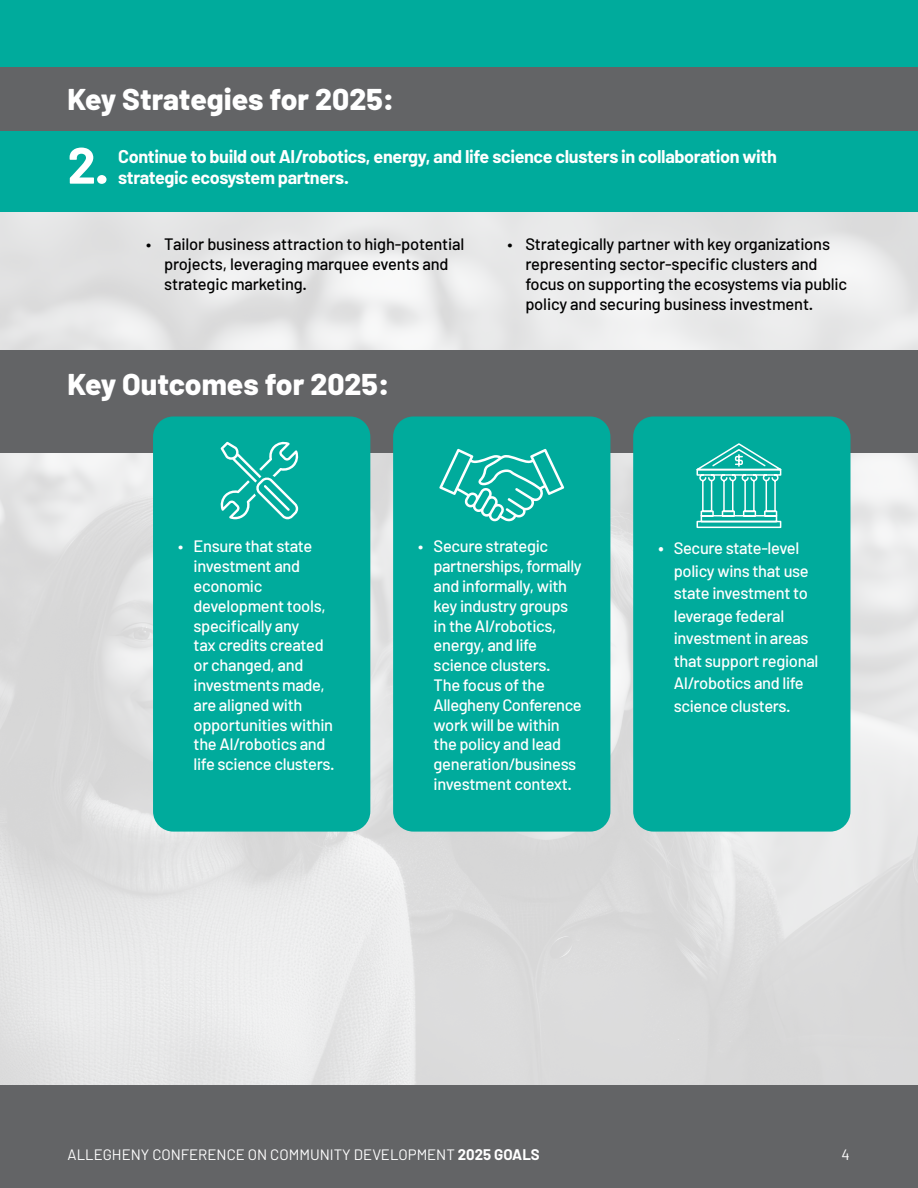
<style>
.page{position:relative;width:918px;height:1188px;background:#fff}
.page>*{position:absolute;margin:0;border:0;box-sizing:border-box;transform-origin:0 0}
.t1{font:700 51px "Barlow";color:#fff}
.t2{font:800 30px "Barlow";color:#fff}
.t3{font:700 18px "Barlow";letter-spacing:-.02em;color:#fff}
.t4{font:500 16.5px/19.8px "Barlow";letter-spacing:-.02em;color:#fff}
.t5{font:500 16.5px/19.8px "Barlow";letter-spacing:-.01em;color:#000}
.t6{font:15px "Barlow";color:#fff}
.s1{font-weight:700}
</style>
<div class="page">
<img style="left:0;top:212px;width:918px;height:873px">
<div style="left:0;top:0;width:918px;height:212px;background:#00ab9c"></div>
<div style="left:0;top:68px;width:918px;height:63px;background:#636466"></div>
<div style="left:0;top:350px;width:918px;height:103px;background:#636466"></div>
<div style="left:0;top:1085px;width:918px;height:103px;background:#636466"></div>
<div style="left:393px;top:416px;width:217px;height:416px;background:#00ab9c;border-radius:20px"></div>
<div style="left:153px;top:416px;width:217px;height:416px;background:#00ab9c;border-radius:20px"></div>
<div style="left:633px;top:416px;width:217px;height:416px;background:#00ab9c;border-radius:20px"></div>
<svg style="left:697px;top:443px;width:84px;height:85px"></svg>
<svg style="left:439px;top:449px;width:125px;height:72px"></svg>
<svg style="left:221px;top:442px;width:77px;height:77px"></svg>
<h2 class="t2" style="left:68px;top:81px;width:328px">Key Strategies for 2025:</h2>
<h1 class="t1" style="left:68px;top:134px;width:43px">2.</h1>
<p class="t3" style="left:118px;top:145px;width:660px">Continue to build out AI/robotics, energy, and life science clusters in collaboration with</p>
<p class="t3" style="left:118px;top:167px;width:232px">strategic ecosystem partners.</p>
<p class="t5" style="left:164px;top:234px;width:302px;text-indent:-18px">• Tailor business attraction to high-potential projects, leveraging marquee events and strategic marketing.</p>
<p class="t5" style="left:525px;top:234px;width:323px;text-indent:-18px">• Strategically partner with key organizations representing sector-specific clusters and focus on supporting the ecosystems via public policy and securing business investment.</p>
<h2 class="t2" style="left:68px;top:365px;width:323px">Key Outcomes for 2025:</h2>
<p class="t4" style="left:434px;top:536px;width:150px;text-indent:-15px">• Secure strategic partnerships, formally and informally, with key industry groups in the AI/robotics, energy, and life science clusters.<br>The focus of the<br>Allegheny Conference work will be within the policy and lead generation/business investment context.</p>
<p class="t4" style="left:194px;top:536px;width:143px;text-indent:-15px">• Ensure that state investment and economic development tools, specifically any<br>tax credits created or changed, and investments made, are aligned with opportunities within the AI/robotics and life science clusters.</p>
<p class="t4" style="left:674px;top:537px;width:146px;line-height:22.5px;text-indent:-15px"><span class="s1">•</span> Secure state-level policy wins that use state investment to leverage federal investment in areas that support regional<br>AI/robotics and life science clusters.</p>
<p class="t6" style="left:68px;top:1145px;width:474px">ALLEGHENY CONFERENCE ON COMMUNITY DEVELOPMENT <span class="s1">2025 GOALS</span></p>
<p class="t6" style="left:842px;top:1145px;width:10px">4</p>
</div>
